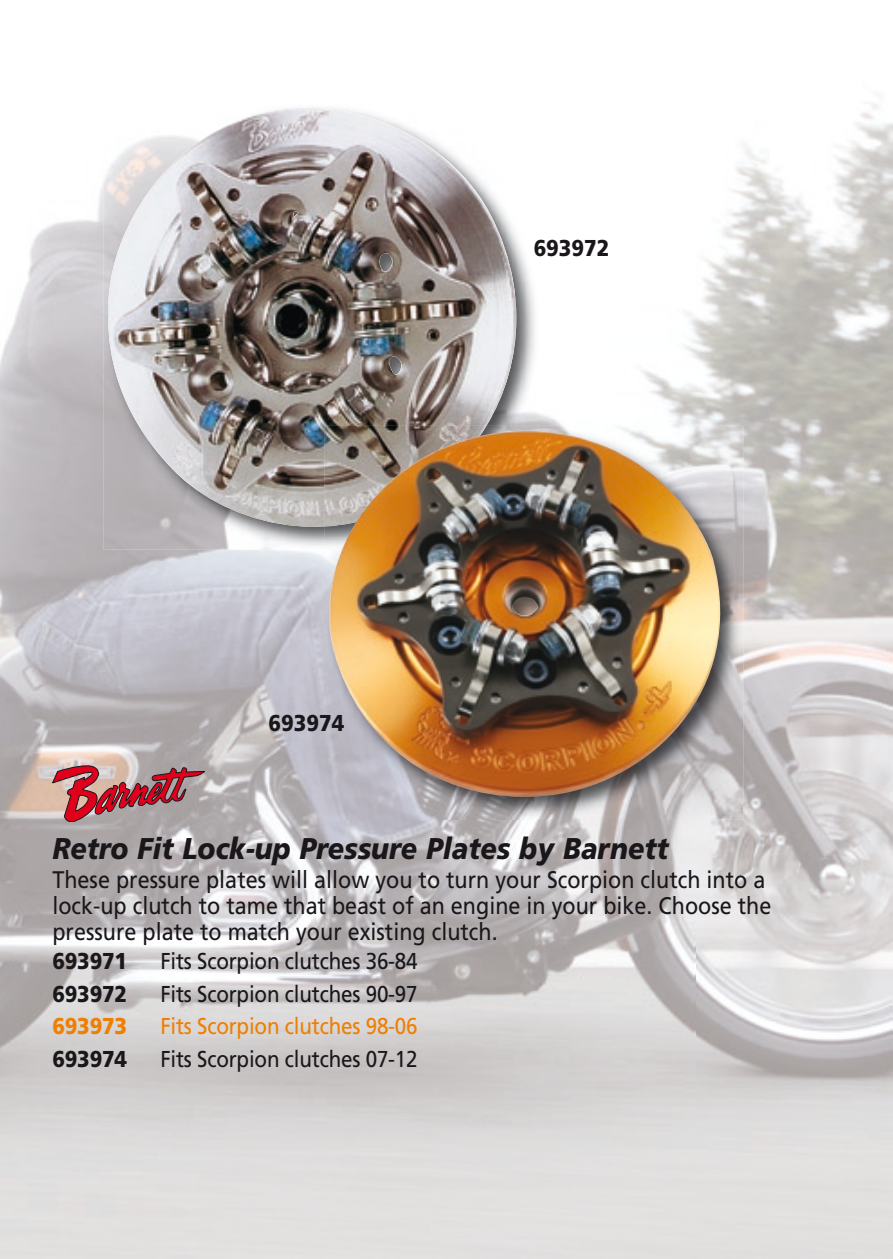
<style>
.page{position:relative;width:893px;height:1259px;background:#fff}
.page>*{position:absolute;margin:0;border:0;box-sizing:border-box;transform-origin:0 0}
.t1{font:italic 900 30px "Frutiger";color:#1a171b;scale:.9 1}
.t2{font:24px/25.8px "Frutiger";color:#1a171b;scale:.9 1}
.t3{font:23.1px "Frutiger";letter-spacing:-.01em;color:#1a171b;scale:.9 1}
.t4{font:900 23.1px "Frutiger";letter-spacing:-.01em;color:#1a171b;scale:.9 1}
.t5{font:23.1px "Frutiger";letter-spacing:-.01em;color:#ee7f02;scale:.9 1}
.t6{font:900 23.1px "Frutiger";letter-spacing:-.01em;color:#ee7f02;scale:.9 1}
</style>
<div class="page">
<img style="left:0;top:184px;width:198px;height:1075px">
<img style="left:538px;top:105px;width:355px;height:419px">
<img style="left:198px;top:550px;width:199px;height:603px">
<img style="left:695px;top:524px;width:198px;height:629px">
<img style="left:397px;top:819px;width:298px;height:334px">
<img style="left:102px;top:192px;width:87px;height:358px">
<img style="left:516px;top:238px;width:14px;height:43px">
<img style="left:516px;top:281px;width:22px;height:145px">
<img style="left:189px;top:527px;width:135px;height:23px">
<img style="left:108px;top:108px;width:408px;height:419px">
<img style="left:534px;top:426px;width:209px;height:393px">
<img style="left:324px;top:550px;width:210px;height:269px">
<img style="left:324px;top:426px;width:162px;height:100px">
<img style="left:329px;top:431px;width:394px;height:366px">
<svg style="left:52px;top:765px;width:153px;height:57px;background:#b37278"></svg>
<p class="t4" style="left:269px;top:709px;width:86px">693974</p>
<p class="t4" style="left:534px;top:234px;width:86px">693972</p>
<p class="t1" style="left:52px;top:830px;width:686px">Retro Fit Lock-up Pressure Plates by Barnett</p>
<p class="t2" style="left:52px;top:866px;width:800px">These pressure plates will allow you to turn your Scorpion clutch into a lock-up clutch to tame that beast of an engine in your bike. Choose the pressure plate to match your existing clutch.</p>
<p class="t4" style="left:52px;top:947px;width:85px">693971</p>
<p class="t3" style="left:160px;top:947px;width:287px">Fits Scorpion clutches 36-84</p>
<p class="t4" style="left:52px;top:979px;width:85px">693972</p>
<p class="t3" style="left:160px;top:980px;width:287px">Fits Scorpion clutches 90-97</p>
<p class="t6" style="left:52px;top:1012px;width:85px">693973</p>
<p class="t5" style="left:160px;top:1012px;width:287px">Fits Scorpion clutches 98-06</p>
<p class="t4" style="left:52px;top:1045px;width:85px">693974</p>
<p class="t3" style="left:160px;top:1045px;width:287px">Fits Scorpion clutches 07-12</p>
</div>
